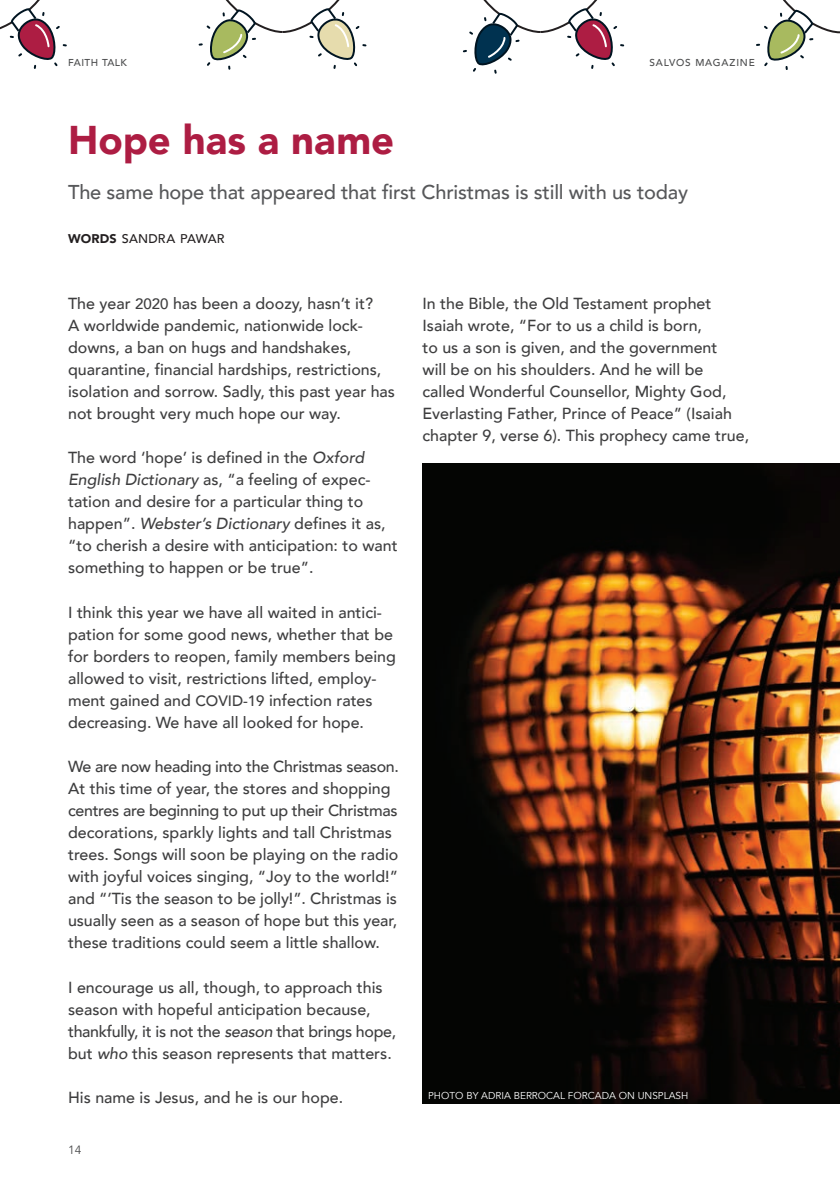
<style>
.page{position:relative;width:840px;height:1191px;background:#fff}
.page>*{position:absolute;margin:0;border:0;box-sizing:border-box;transform-origin:0 0}
.Salvos_Header{font:900 40px "Avenir";color:#ad1d43}
.Salvos_Subhead{font:500 20px "Avenir";letter-spacing:-.01em;color:#57585a}
.Body{font:500 16px/22px "Avenir";color:#3e3e3f}
.Salvos_By-Line{font:500 12.6px "Avenir";letter-spacing:.015em;color:#231f20}
.t1{font:12px "Avenir";color:#4b4c4d}
.Image_Credit{font:10px "Avenir";color:#fff}
.Page_name_-_Left{font:500 10px "Avenir";letter-spacing:.08em;color:#4b4c4d}
.Page_name_-_Left-2{font:500 10px "Avenir";letter-spacing:.06em;color:#4b4c4d}
.s1{font-weight:900}
.s2{font-size:15px}
.s3{font-style:italic}
</style>
<div class="page">
<img style="left:422px;top:463px;width:417px;height:640px">
<svg style="left:0;top:0;width:67px;height:69px"></svg>
<svg style="left:198px;top:0;width:169px;height:70px"></svg>
<svg style="left:463px;top:0;width:162px;height:74px"></svg>
<svg style="left:756px;top:0;width:83px;height:70px"></svg>
<p class="Page_name_-_Left-2" style="left:68px;top:54px;width:60px">FAITH TALK</p>
<p class="Salvos_Header" style="left:68px;top:106px;width:327px">Hope has a name</p>
<p class="Page_name_-_Left" style="left:649px;top:54px;width:107px">SALVOS MAGAZINE</p>
<p class="Salvos_Subhead" style="left:68px;top:174px;width:621px">The same hope that appeared that first Christmas is still with us today</p>
<p class="Salvos_By-Line" style="left:68px;top:227px;width:158px"><span class="s1">WORDS</span> SANDRA PAWAR</p>
<p class="Body" style="left:68px;top:291px;width:328px">The year <span class="s2">2020</span> has been a doozy, hasn’t it?<br>A worldwide pandemic, nationwide lock&shy;downs, a ban on hugs and handshakes, quarantine, financial hardships, restrictions, isolation and sorrow. Sadly, this past year has not brought very much hope our way.</p>
<p class="Body" style="left:68px;top:446px;width:331px">The word ‘hope’ is defined in the <span class="s3">Oxford English Dictionary</span> as, “a feeling of expec&shy;tation and desire for a particular thing to happen”. <span class="s3">Webster’s Dictionary</span> defines it as, “to cherish a desire with anticipation: to want something to happen or be true”.</p>
<p class="Body" style="left:68px;top:600px;width:329px">I think this year we have all waited in antici&shy;pation for some good news, whether that be for borders to reopen, family members being allowed to visit, restrictions lifted, employ&shy;ment gained and <span class="s2">COVID-19</span> infection rates decreasing. We have all looked for hope.</p>
<p class="Body" style="left:68px;top:754px;width:332px">We are now heading into the Christmas season.<br>At this time of year, the stores and shopping centres are beginning to put up their Christmas decorations, sparkly lights and tall Christmas trees. Songs will soon be playing on the radio with joyful voices singing, “Joy to the world!” and “’Tis the season to be jolly!”. Christmas is usually seen as a season of hope but this year, these traditions could seem a little shallow.</p>
<p class="Body" style="left:68px;top:975px;width:329px">I encourage us all, though, to approach this season with hopeful anticipation because, thankfully, it is not the <span class="s3">season</span> that brings hope, but <span class="s3">who</span> this season represents that matters.</p>
<p class="Body" style="left:68px;top:1085px;width:276px">His name is Jesus, and he is our hope.</p>
<p class="t1" style="left:68px;top:1142px;width:15px">14</p>
<p class="Body" style="left:422px;top:291px;width:328px">In the Bible, the Old Testament prophet Isaiah wrote, “For to us a child is born,<br>to us a son is given, and the government<br>will be on his shoulders. And he will be called Wonderful Counsellor, Mighty God, Everlasting Father, Prince of Peace” (Isaiah chapter 9, verse 6). This prophecy came true,</p>
<p class="Image_Credit" style="left:428px;top:1089px;width:261px">PHOTO BY ADRIA BERROCAL FORCADA ON UNSPLASH</p>
</div>
